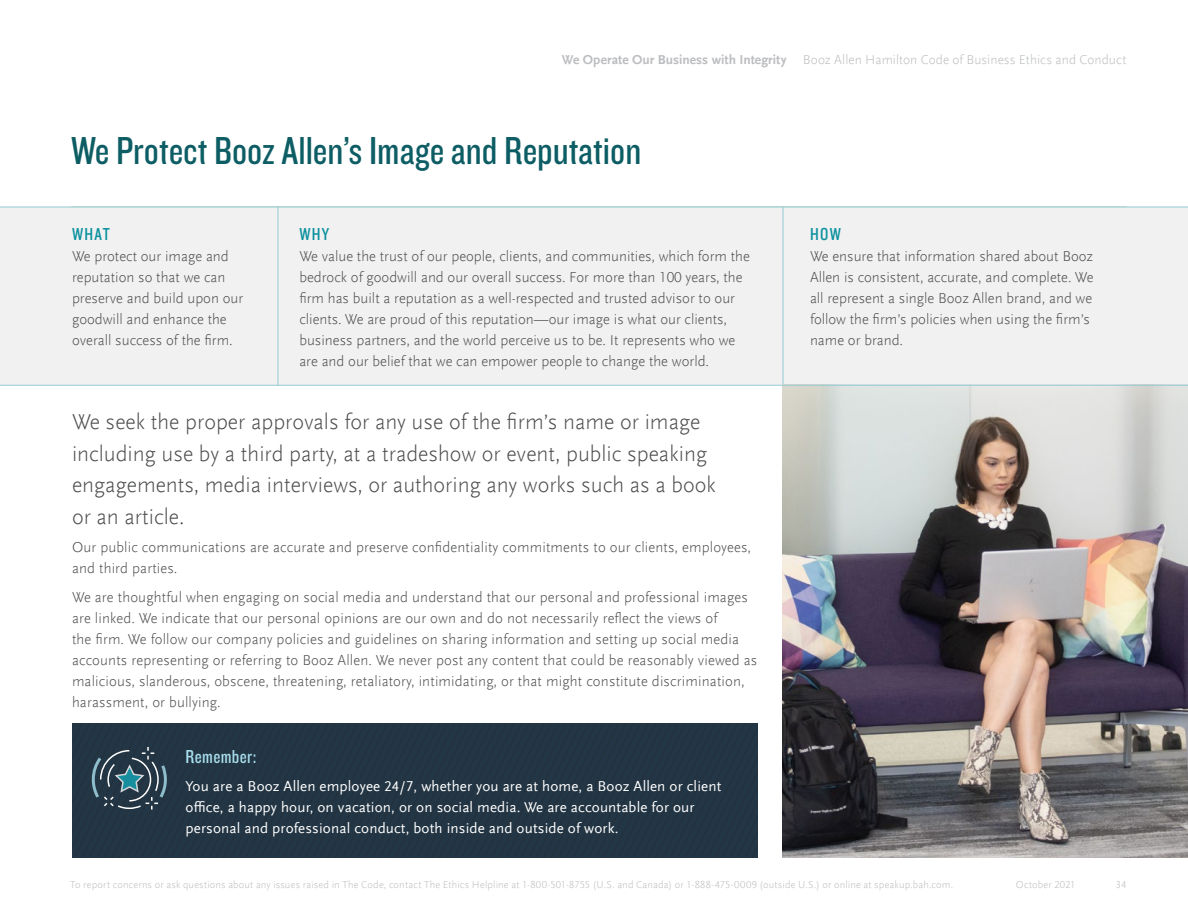
<style>
.page{position:relative;width:1188px;height:918px;background:#fff}
.page>*{position:absolute;margin:0;border:0;box-sizing:border-box;transform-origin:0 0}
.t1{font:40.5px "Knockout 29 Junior Ltweight";color:#0d5d64}
.Body{font:300 22.5px/31.5px "Scala Sans Offc";color:#4b4c4d}
.Body-2{font:19.5px "Knockout 29 Junior Ltweight";letter-spacing:.02em;color:#a9dfee}
.t2{font:18px "Knockout 29 Junior Ltweight";letter-spacing:.075em;color:#0d919f}
.Body-3{font:300 15px/21px "Scala Sans Offc";color:#4b4c4d}
.Body-4{font:15px/21px "Scala Sans Offc";letter-spacing:.01em;color:#fff}
.t3{font:300 13.5px "Scala Sans Offc";letter-spacing:.005em;color:#bcbdc0}
.t4{font:700 13.5px "Scala Sans Offc";color:#bcbdc0}
.t5{font:300 10.5px "Scala Sans Offc";letter-spacing:.015em;color:#bcbdc0}
</style>
<div class="page">
<div style="left:0;top:207px;width:1188px;height:178px;background:#f1f1f1"></div>
<hr style="left:0;top:207px;width:1188px;height:1px;background:#94cad5">
<hr style="left:278px;top:207px;width:1px;height:179px;background:#94cad5">
<hr style="left:783px;top:207px;width:1px;height:179px;background:#94cad5">
<img style="left:783px;top:386px;width:405px;height:472px">
<hr style="left:0;top:385px;width:1188px;height:1px;background:#94cad5">
<div style="left:72px;top:723px;width:686px;height:135px;background:#233645"></div>
<p class="t4" style="left:562px;top:52px;width:226px">We Operate Our Business with Integrity</p>
<p class="t3" style="left:803px;top:52px;width:325px">Booz Allen Hamilton Code of Business Ethics and Conduct</p>
<h2 class="t1" style="left:71px;top:124px;width:572px">We Protect Booz Allen’s Image and Reputation</h2>
<h3 class="t2" style="left:72px;top:222px;width:40px">WHAT</h3>
<p class="Body-3" style="left:72px;top:246px;width:173px">We protect our image and reputation so that we can preserve and build upon our goodwill and enhance the overall success of the firm.</p>
<h3 class="t2" style="left:299px;top:222px;width:31px">WHY</h3>
<p class="Body-3" style="left:299px;top:246px;width:452px">We value the trust of our people, clients, and communities, which form the bedrock of goodwill and our overall success. For more than 100 years, the firm has built a reputation as a well-respected and trusted advisor to our clients. We are proud of this reputation—our image is what our clients, business partners, and the world perceive us to be. It represents who we are and our belief that we can empower people to change the world.</p>
<p class="Body" style="left:72px;top:406px;width:645px">We seek the proper approvals for any use of the firm’s name or image including use by a third party, at a tradeshow or event, public speaking engagements, media interviews, or authoring any works such as a book or an article.</p>
<p class="Body-3" style="left:72px;top:537px;width:681px">Our public communications are accurate and preserve confidentiality commitments to our clients, employees, and third parties.</p>
<p class="Body-3" style="left:72px;top:586px;width:687px">We are thoughtful when engaging on social media and understand that our personal and professional images are linked. We indicate that our personal opinions are our own and do not necessarily reflect the views of<br>the firm. We follow our company policies and guidelines on sharing information and setting up social media accounts representing or referring to Booz Allen. We never post any content that could be reasonably viewed as malicious, slanderous, obscene, threatening, retaliatory, intimidating, or that might constitute discrimination, harassment, or bullying.</p>
<p class="Body-2" style="left:186px;top:744px;width:72px">Remember:</p>
<p class="Body-4" style="left:186px;top:776px;width:537px">You are a Booz Allen employee 24/7, whether you are at home, a Booz Allen or client office, a happy hour, on vacation, or on social media. We are accountable for our personal and professional conduct, both inside and outside of work.</p>
<h3 class="t2" style="left:810px;top:222px;width:32px">HOW</h3>
<p class="Body-3" style="left:810px;top:246px;width:285px">We ensure that information shared about Booz Allen is consistent, accurate, and complete. We all represent a single Booz Allen brand, and we follow the firm’s policies when using the firm’s name or brand.</p>
<p class="t5" style="left:70px;top:879px;width:885px">To report concerns or ask questions about any issues raised in The Code, contact The Ethics Helpline at 1-800-501-8755 (U.S. and Canada) or 1-888-475-0009 (outside U.S.) or online at speakup.bah.com.</p>
<p class="t5" style="left:1016px;top:879px;width:61px">October 2021</p>
<p class="t5" style="left:1116px;top:879px;width:12px">34</p>
</div>
